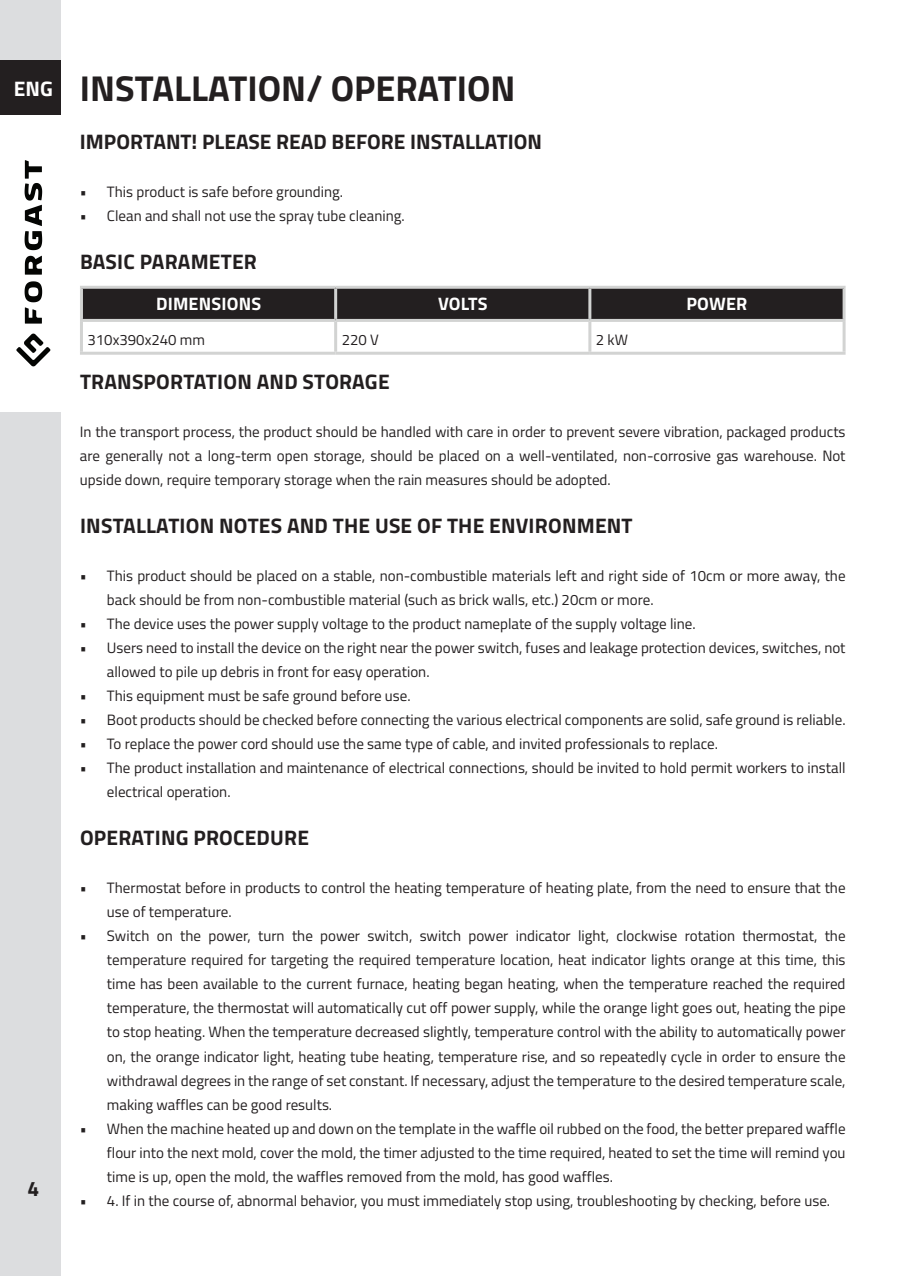
<style>
.page{position:relative;width:906px;height:1276px;background:#fff}
.page>*{position:absolute;margin:0;border:0;box-sizing:border-box;transform-origin:0 0}
.t1{font:700 36px "Titillium Web";color:#231f20}
.t2{font:700 21px "Titillium Web";letter-spacing:.01em;color:#231f20}
.t3{font:700 18px "Titillium Web";letter-spacing:.01em;color:#fff}
.t4{font:15px/24px "Titillium Web";color:#231f20}
</style>
<div class="page">
<div style="left:0;top:0;width:60px;height:1276px;background:#dcdddf"></div>
<div style="left:0;top:114px;width:60px;height:298px;background:#fff"></div>
<svg style="left:16px;top:333px;width:35px;height:34px"></svg>
<svg style="left:25px;top:281px;width:17px;height:42px"></svg>
<svg style="left:25px;top:256px;width:17px;height:19px"></svg>
<svg style="left:25px;top:160px;width:17px;height:90px"></svg>
<div style="left:0;top:60px;width:60px;height:54px;background:#231f20"></div>
<div style="left:83px;top:289px;width:759px;height:30px;background:#231f20"></div>
<hr style="left:80px;top:286px;width:256px;height:3px;background:#d2d3d2">
<hr style="left:80px;top:289px;width:3px;height:30px;background:#d2d3d2">
<hr style="left:336px;top:286px;width:254px;height:3px;background:#d2d3d2">
<hr style="left:334px;top:289px;width:3px;height:30px;background:#d2d3d2">
<hr style="left:590px;top:286px;width:255px;height:3px;background:#d2d3d2">
<hr style="left:588px;top:289px;width:3px;height:30px;background:#d2d3d2">
<hr style="left:842px;top:289px;width:3px;height:30px;background:#d2d3d2">
<hr style="left:80px;top:319px;width:256px;height:3px;background:#d2d3d2">
<hr style="left:80px;top:322px;width:3px;height:30px;background:#d2d3d2">
<hr style="left:336px;top:319px;width:254px;height:3px;background:#d2d3d2">
<hr style="left:334px;top:322px;width:3px;height:30px;background:#d2d3d2">
<hr style="left:590px;top:319px;width:255px;height:3px;background:#d2d3d2">
<hr style="left:588px;top:322px;width:3px;height:30px;background:#d2d3d2">
<hr style="left:842px;top:322px;width:3px;height:30px;background:#d2d3d2">
<hr style="left:80px;top:352px;width:256px;height:3px;background:#d2d3d2">
<hr style="left:336px;top:352px;width:254px;height:3px;background:#d2d3d2">
<hr style="left:590px;top:352px;width:255px;height:3px;background:#d2d3d2">
<h1 class="t1" style="left:14px;top:61px;width:503px"><sup>ENG</sup> INSTALLATION/ OPERATION</h1>
<h2 class="t2" style="left:80px;top:126px;width:463px">IMPORTANT! PLEASE READ BEFORE INSTALLATION</h2>
<p class="t4" style="left:80px;top:179px;width:265px">• This product is safe before grounding.</p>
<p class="t4" style="left:80px;top:203px;width:326px">• Clean and shall not use the spray tube cleaning.</p>
<h2 class="t2" style="left:80px;top:246px;width:178px">BASIC PARAMETER</h2>
<h2 class="t2" style="left:27px;top:1172px;width:13px">4</h2>
<p class="t3" style="left:156px;top:290px;width:107px">DIMENSIONS</p>
<p class="t3" style="left:438px;top:290px;width:51px">VOLTS</p>
<p class="t3" style="left:686px;top:290px;width:62px">POWER</p>
<p class="t4" style="left:87px;top:327px;width:119px">310x390x240 mm</p>
<p class="t4" style="left:342px;top:327px;width:39px">220 V</p>
<p class="t4" style="left:596px;top:327px;width:34px">2 kW</p>
<h2 class="t2" style="left:80px;top:366px;width:311px">TRANSPORTATION AND STORAGE</h2>
<p class="t4" style="left:80px;top:419px;width:767px;text-align:justify">In the transport process, the product should be handled with care in order to prevent severe vibration, packaged products are generally not a long-term open storage, should be placed on a well-ventilated, non-corrosive gas warehouse. Not upside down, require temporary storage when the rain measures should be adopted.</p>
<h2 class="t2" style="left:80px;top:510px;width:554px">INSTALLATION NOTES AND THE USE OF THE ENVIRONMENT</h2>
<p class="t4" style="left:107px;top:563px;width:740px;text-indent:-27px">• This product should be placed on a stable, non-combustible materials left and right side of 10cm or more away, the back should be from non-combustible material (such as brick walls, etc.) 20cm or more.</p>
<p class="t4" style="left:80px;top:611px;width:617px">• The device uses the power supply voltage to the product nameplate of the supply voltage line.</p>
<p class="t4" style="left:107px;top:635px;width:740px;text-indent:-27px">• Users need to install the device on the right near the power switch, fuses and leakage protection devices, switches, not allowed to pile up debris in front for easy operation.</p>
<p class="t4" style="left:80px;top:683px;width:332px">• This equipment must be safe ground before use.</p>
<p class="t4" style="left:80px;top:707px;width:767px">• Boot products should be checked before connecting the various electrical components are solid, safe ground is reliable.</p>
<p class="t4" style="left:80px;top:731px;width:639px">• To replace the power cord should use the same type of cable, and invited professionals to replace.</p>
<p class="t4" style="left:107px;top:755px;width:740px;text-indent:-27px">• The product installation and maintenance of electrical connections, should be invited to hold permit workers to install electrical operation.</p>
<h2 class="t2" style="left:80px;top:822px;width:230px">OPERATING PROCEDURE</h2>
<p class="t4" style="left:107px;top:875px;width:740px;text-indent:-27px">• Thermostat before in products to control the heating temperature of heating plate, from the need to ensure that the use of temperature.</p>
<p class="t4" style="left:107px;top:923px;width:740px;text-align:justify;text-indent:-27px">• Switch on the power, turn the power switch, switch power indicator light, clockwise rotation thermostat, the temperature required for targeting the required temperature location, heat indicator lights orange at this time, this time has been available to the current furnace, heating began heating, when the temperature reached the required temperature, the thermostat will automatically cut off power supply, while the orange light goes out, heating the pipe to stop heating. When the temperature decreased slightly, temperature control with the ability to automatically power on, the orange indicator light, heating tube heating, temperature rise, and so repeatedly cycle in order to ensure the withdrawal degrees in the range of set constant. If necessary, adjust the temperature to the desired temperature scale, making waffles can be good results.</p>
<p class="t4" style="left:107px;top:1115px;width:740px;text-align:justify;text-indent:-27px">• When the machine heated up and down on the template in the waffle oil rubbed on the food, the better prepared waffle flour into the next mold, cover the mold, the timer adjusted to the time required, heated to set the time will remind you time is up, open the mold, the waffles removed from the mold, has good waffles.</p>
<p class="t4" style="left:80px;top:1187px;width:751px">• 4. If in the course of, abnormal behavior, you must immediately stop using, troubleshooting by checking, before use.</p>
</div>
